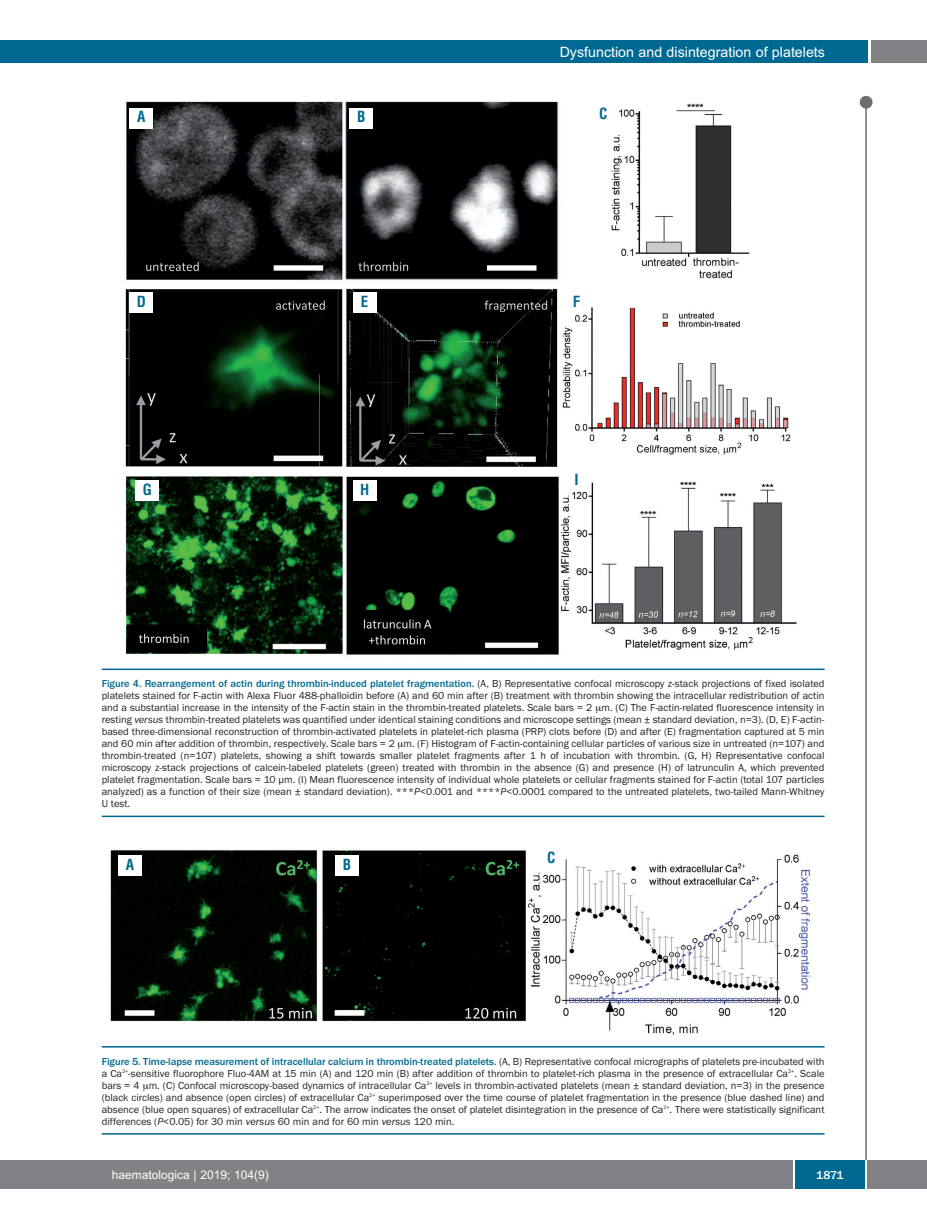
<style>
.page{position:relative;width:927px;height:1225px;background:#fff}
.page>*{position:absolute;margin:0;border:0;box-sizing:border-box;transform-origin:0 0}
.t1{font:700 condensed 15px "Helvetica";color:#006991}
.t2{font:14.25px "Arial";color:#fff}
.t3{font:12px "Arial";color:#fff}
.t4{font:500 12px "Franklin Gothic";color:#fff}
.t5{font:10.5px/12px "Franklin Gothic";color:#231f20;text-align:justify}
.s1{font-weight:500;color:#006991}
.s2{font-style:italic}
</style>
<div class="page">
<div style="left:860px;top:96px;width:12px;height:13px;background:#6c6d70;border-radius:50%"></div>
<hr style="left:865px;top:98px;width:2px;height:1062px;background:#6c6d70">
<div style="left:871px;top:40px;width:56px;height:22px;background:#808285"></div>
<div style="left:18px;top:40px;width:849px;height:22px;background:#006991"></div>
<div style="left:17px;top:1160px;width:910px;height:28px;background:#808285"></div>
<div style="left:795px;top:1160px;width:70px;height:28px;background:#006991"></div>
<hr style="left:793px;top:1160px;width:2px;height:28px;background:#fff">
<hr style="left:865px;top:1160px;width:2px;height:28px;background:#fff">
<div style="left:0;top:40px;width:19px;height:22px;background:#006991"></div>
<div style="left:0;top:1160px;width:18px;height:28px;background:#808285"></div>
<img style="left:125px;top:101px;width:672px;height:554px">
<hr style="left:102px;top:668px;width:723px;height:2px;background:#006991">
<hr style="left:102px;top:815px;width:723px;height:2px;background:#006991">
<img style="left:110px;top:850px;width:700px;height:185px">
<hr style="left:102px;top:1046px;width:723px;height:1px;background:#006991">
<hr style="left:102px;top:1133px;width:723px;height:1px;background:#006991">
<div style="left:130px;top:108px;width:23px;height:20px;background:#fff"></div>
<div style="left:350px;top:108px;width:23px;height:20px;background:#fff"></div>
<div style="left:592px;top:105px;width:23px;height:20px;background:#fff"></div>
<div style="left:130px;top:292px;width:23px;height:21px;background:#fff"></div>
<div style="left:353px;top:292px;width:23px;height:21px;background:#fff"></div>
<div style="left:136px;top:480px;width:23px;height:21px;background:#fff"></div>
<div style="left:353px;top:480px;width:23px;height:21px;background:#fff"></div>
<div style="left:565px;top:470px;width:23px;height:20px;background:#fff"></div>
<div style="left:565px;top:292px;width:23px;height:21px;background:#fff"></div>
<div style="left:118px;top:855px;width:24px;height:20px;background:#fff"></div>
<div style="left:336px;top:855px;width:23px;height:20px;background:#fff"></div>
<div style="left:540px;top:849px;width:23px;height:20px;background:#fff"></div>
<h2 class="t2" style="left:560px;top:44px;width:267px">Dysfunction and disintegration of platelets</h2>
<h1 class="t1" style="left:137px;top:108px;width:10px">A</h1>
<h1 class="t1" style="left:357px;top:108px;width:10px">B</h1>
<h1 class="t1" style="left:599px;top:105px;width:10px">C</h1>
<h1 class="t1" style="left:137px;top:293px;width:11px">D</h1>
<h1 class="t1" style="left:361px;top:293px;width:9px">E</h1>
<h1 class="t1" style="left:143px;top:481px;width:11px">G</h1>
<h1 class="t1" style="left:360px;top:481px;width:11px">H</h1>
<h1 class="t1" style="left:573px;top:293px;width:9px">F</h1>
<h1 class="t1" style="left:575px;top:470px;width:6px">I</h1>
<p class="t5" style="left:102px;top:677px;width:724px"><span class="s1">Figure 4. Rearrangement of actin during thrombin-induced platelet fragmentation.</span> (A, B) Representative confocal microscopy z-stack projections of fixed isolated platelets stained for F-actin with Alexa Fluor 488-phalloidin before (A) and 60 min after (B) treatment with thrombin showing the intracellular redistribution of actin and a substantial increase in the intensity of the F-actin stain in the thrombin-treated platelets. Scale bars = 2 m. (C) The F-actin-related fluorescence intensity in resting <span class="s2">versus</span> thrombin-treated platelets was quantified under identical staining conditions and microscope settings (mean ± standard deviation, n=3). (D, E) F-actin&shy;based three-dimensional reconstruction of thrombin-activated platelets in platelet-rich plasma (PRP) clots before (D) and after (E) fragmentation captured at 5 min and 60 min after addition of thrombin, respectively. Scale bars = 2 m. (F) Histogram of F-actin-containing cellular particles of various size in untreated (n=107) and thrombin-treated (n=107) platelets, showing a shift towards smaller platelet fragments after 1 h of incubation with thrombin. (G, H) Representative confocal microscopy z-stack projections of calcein-labeled platelets (green) treated with thrombin in the absence (G) and presence (H) of latrunculin A, which prevented platelet fragmentation. Scale bars = 10 µm. (I) Mean fluorescence intensity of individual whole platelets or cellular fragments stained for F-actin (total 107 particles analyzed) as a function of their size (mean ± standard deviation). ***<span class="s2">P</span>&lt;0.001 and ****<span class="s2">P</span>&lt;0.0001 compared to the untreated platelets, two-tailed Mann-Whitney U test.</p>
<h1 class="t1" style="left:126px;top:855px;width:10px">A</h1>
<h1 class="t1" style="left:343px;top:855px;width:10px">B</h1>
<h1 class="t1" style="left:547px;top:849px;width:10px">C</h1>
<p class="t5" style="left:102px;top:1055px;width:724px"><span class="s1">Figure 5. Time-lapse measurement of intracellular calcium in thrombin-treated platelets.</span> (A, B) Representative confocal micrographs of platelets pre-incubated with a Ca<sup>2+</sup>-sensitive fluorophore Fluo-4AM at 15 min (A) and 120 min (B) after addition of thrombin to platelet-rich plasma in the presence of extracellular Ca<sup>2+</sup>. Scale bars = 4 m. (C) Confocal microscopy-based dynamics of intracellular Ca<sup>2+</sup> levels in thrombin-activated platelets (mean ± standard deviation, n=3) in the presence (black circles) and absence (open circles) of extracellular Ca<sup>2+</sup> superimposed over the time course of platelet fragmentation in the presence (blue dashed line) and absence (blue open squares) of extracellular Ca<sup>2+</sup>. The arrow indicates the onset of platelet disintegration in the presence of Ca<sup>2+</sup>. There were statistically significant differences (<span class="s2">P</span>&lt;0.05) for 30 min <span class="s2">versus</span> 60 min and for 60 min <span class="s2">versus</span> 120 min.</p>
<p class="t3" style="left:112px;top:1167px;width:158px">haematologica | 2019; 104(9)</p>
<p class="t4" style="left:816px;top:1167px;width:29px">1871</p>
</div>
